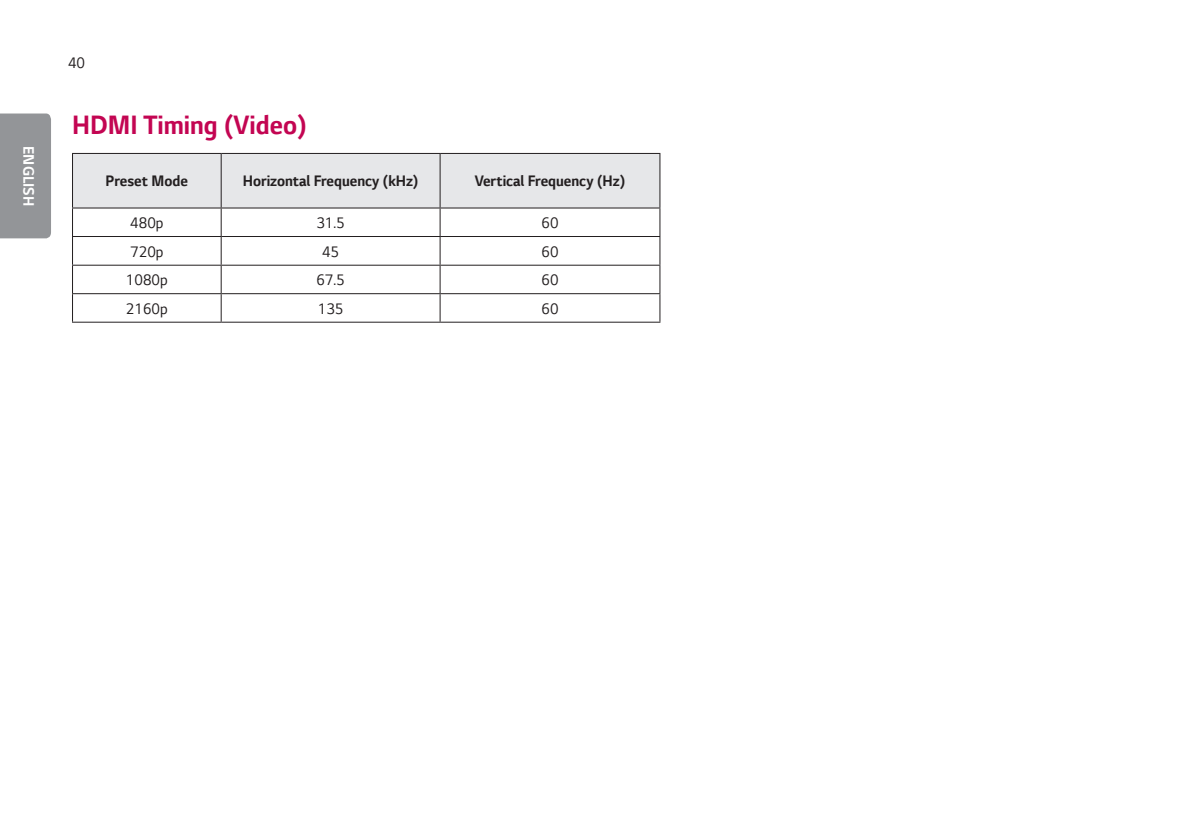
<style>
.page{position:relative;width:1191px;height:840px;background:#fff}
.page>*{position:absolute;margin:0;border:0;box-sizing:border-box;transform-origin:0 0}
.Title2{font:700 28px "LG Smart";color:#c30552;scale:.95 1}
.Body_Bold_Center{font:700 16px "LG Smart";color:#231f20;scale:.95 1}
.Body_Center{font:16px "LG Smart";color:#231f20;scale:.95 1}
.t1{font:700 16px "LG Smart";color:#fff;scale:.95 1}
</style>
<div class="page">
<div style="left:0;top:113px;width:51px;height:125px;background:#939598"></div>
<svg style="left:72px;top:153px;width:588px;height:168px"></svg>
<hr style="left:72px;top:321px;width:149px;height:1px;background:#231f20">
<hr style="left:221px;top:321px;width:219px;height:1px;background:#231f20">
<hr style="left:440px;top:321px;width:220px;height:1px;background:#231f20">
<p class="t1" style="left:39px;top:146px;width:65px;rotate:90deg">ENGLISH</p>
<p class="Body_Center" style="left:68px;top:52px;width:20px">40</p>
<p class="Title2" style="left:72px;top:105px;width:249px">HDMI Timing (Video)</p>
<p class="Body_Bold_Center" style="left:106px;top:170px;width:88px">Preset Mode</p>
<p class="Body_Bold_Center" style="left:243px;top:170px;width:186px">Horizontal Frequency (kHz)</p>
<p class="Body_Bold_Center" style="left:475px;top:170px;width:160px">Vertical Frequency (Hz)</p>
<p class="Body_Center" style="left:130px;top:212px;width:36px">480p</p>
<p class="Body_Center" style="left:316px;top:212px;width:31px">31.5</p>
<p class="Body_Center" style="left:541px;top:212px;width:20px">60</p>
<p class="Body_Center" style="left:130px;top:240px;width:36px">720p</p>
<p class="Body_Center" style="left:322px;top:240px;width:20px">45</p>
<p class="Body_Center" style="left:541px;top:240px;width:20px">60</p>
<p class="Body_Center" style="left:126px;top:269px;width:45px">1080p</p>
<p class="Body_Center" style="left:316px;top:269px;width:31px">67.5</p>
<p class="Body_Center" style="left:541px;top:269px;width:20px">60</p>
<p class="Body_Center" style="left:126px;top:298px;width:45px">2160p</p>
<p class="Body_Center" style="left:318px;top:298px;width:29px">135</p>
<p class="Body_Center" style="left:541px;top:298px;width:20px">60</p>
</div>
